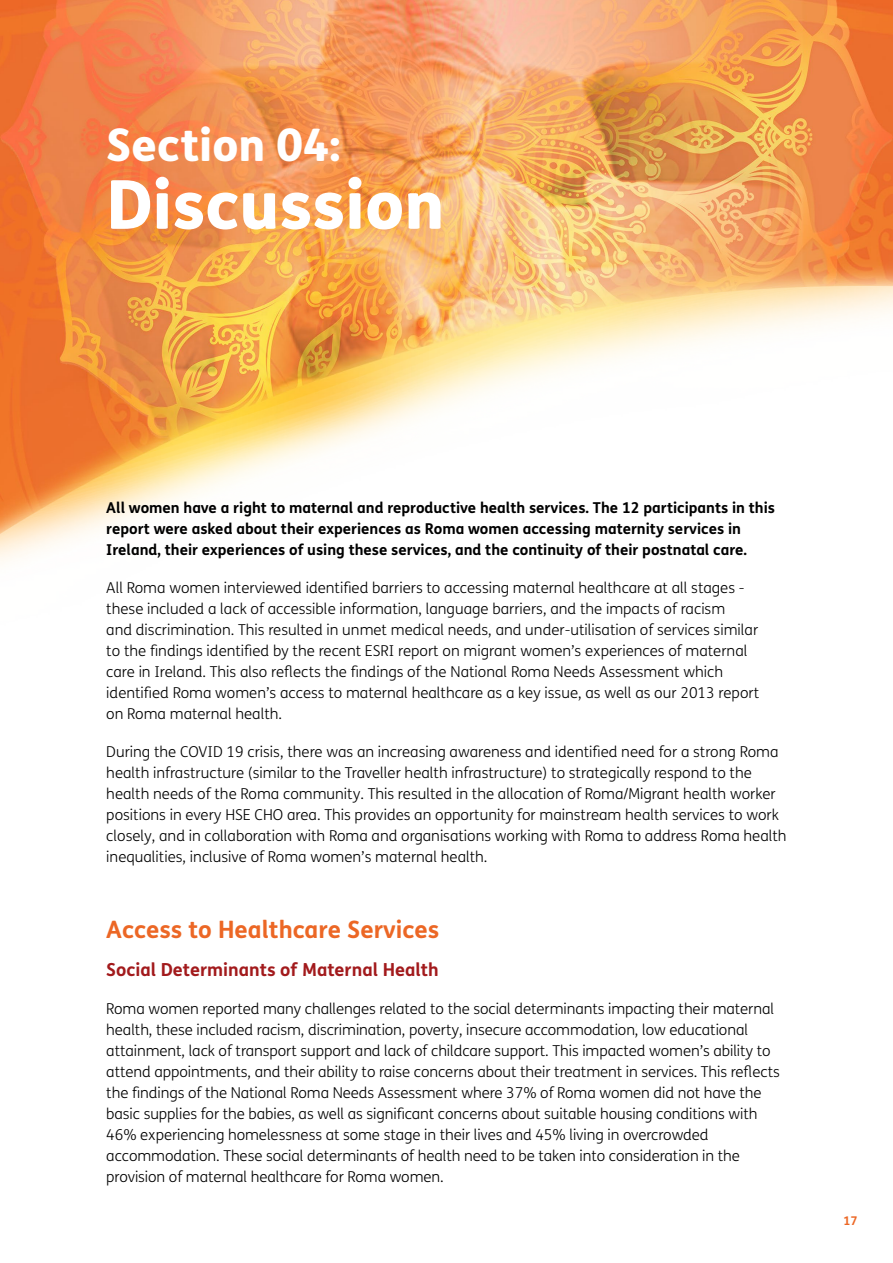
<style>
.page{position:relative;width:893px;height:1263px;background:#fff}
.page>*{position:absolute;margin:0;border:0;box-sizing:border-box;transform-origin:0 0}
.t1{font:800 67.5px "FS Me";color:#fff}
.t2{font:800 45px "FS Me";color:#fff}
.t3{font:700 24px "FS Me";color:#ec6725}
.t4{font:700 18px "FS Me";color:#a21a1c}
.t5{font:300 15px/21px "FS Me";color:#000}
.t6{font:700 15px/21px "FS Me";color:#000}
.t7{font:700 12px "FS Me";color:#ec6725}
</style>
<div class="page">
<img style="left:0;top:0;width:893px;height:562px">
<h2 class="t2" style="left:106px;top:110px;width:236px">Section 04:</h2>
<h1 class="t1" style="left:106px;top:151px;width:340px">Discussion</h1>
<p class="t6" style="left:106px;top:496px;width:670px">All women have a right to maternal and reproductive health services. The 12 participants in this report were asked about their experiences as Roma women accessing maternity services in<br>Ireland, their experiences of using these services, and the continuity of their postnatal care.</p>
<p class="t5" style="left:106px;top:577px;width:654px">All Roma women interviewed identified barriers to accessing maternal healthcare at all stages - these included a lack of accessible information, language barriers, and the impacts of racism<br>and discrimination. This resulted in unmet medical needs, and under-utilisation of services similar to the findings identified by the recent ESRI report on migrant women’s experiences of maternal care in Ireland. This also reflects the findings of the National Roma Needs Assessment which identified Roma women’s access to maternal healthcare as a key issue, as well as our 2013 report on Roma maternal health.</p>
<p class="t5" style="left:106px;top:741px;width:682px">During the COVID 19 crisis, there was an increasing awareness and identified need for a strong Roma health infrastructure (similar to the Traveller health infrastructure) to strategically respond to the health needs of the Roma community. This resulted in the allocation of Roma/Migrant health worker positions in every HSE CHO area. This provides an opportunity for mainstream health services to work closely, and in collaboration with Roma and organisations working with Roma to address Roma health inequalities, inclusive of Roma women’s maternal health.</p>
<h3 class="t3" style="left:106px;top:911px;width:334px">Access to Healthcare Services</h3>
<p class="t4" style="left:106px;top:956px;width:334px">Social Determinants of Maternal Health</p>
<p class="t5" style="left:106px;top:998px;width:675px">Roma women reported many challenges related to the social determinants impacting their maternal health, these included racism, discrimination, poverty, insecure accommodation, low educational attainment, lack of transport support and lack of childcare support. This impacted women’s ability to attend appointments, and their ability to raise concerns about their treatment in services. This reflects the findings of the National Roma Needs Assessment where 37% of Roma women did not have the basic supplies for the babies, as well as significant concerns about suitable housing conditions with 46% experiencing homelessness at some stage in their lives and 45% living in overcrowded accommodation. These social determinants of health need to be taken into consideration in the provision of maternal healthcare for Roma women.</p>
<p class="t7" style="left:843px;top:1211px;width:16px">17</p>
</div>
